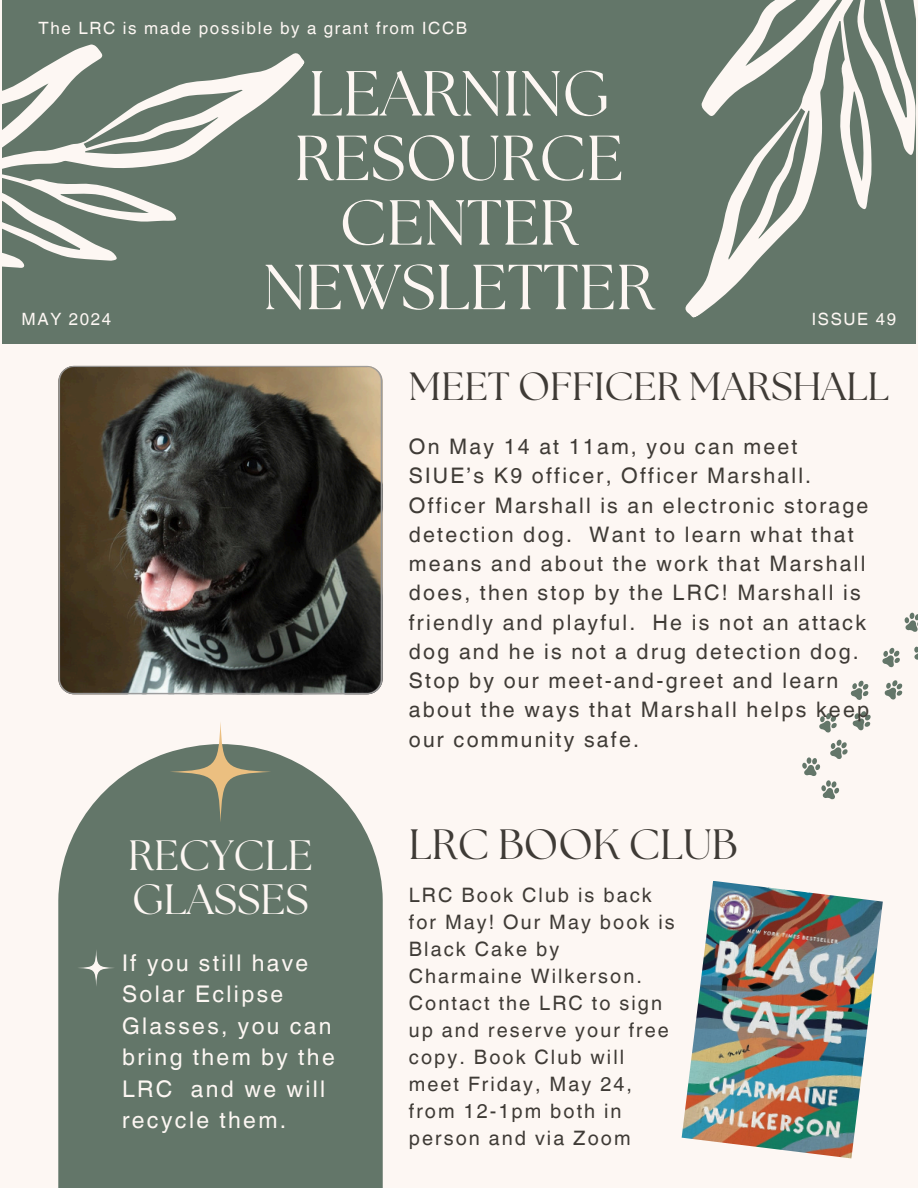
<style>
.page{position:relative;width:918px;height:1188px;background:#fdf7f3}
.page>*{position:absolute;margin:0;border:0;box-sizing:border-box;transform-origin:0 0}
.t1{font:63.45px/64.5px "The Seasons";color:#fdf7f3;text-align:center}
.t2{font:42.3px/43.3px "The Seasons";color:#fdf7f3}
.t3{font:42.3px "The Seasons";color:#3f3b36}
.t4{font:39.3px "The Seasons";color:#3f3b36}
.t5{font:22.95px/31.5px "Helvetica World";letter-spacing:.105em;color:#fdf7f3}
.t6{font:21.45px/29.2px "Helvetica World";letter-spacing:.105em;color:#3f3b36}
.t7{font:19.95px/27px "Helvetica World";letter-spacing:.105em;color:#3f3b36}
.t8{font:16.95px "Helvetica World";letter-spacing:.095em;color:#fdf7f3}
</style>
<div class="page">
<div style="left:2px;top:0;width:914px;height:344px;background:#637669"></div>
<img style="left:58px;top:366px;width:325px;height:328px;border-radius:16px">
<svg style="left:58px;top:750px;width:325px;height:438px;fill:#637669"></svg>
<svg style="left:77px;top:949px;width:38px;height:37px"></svg>
<svg style="left:2px;top:44px;width:305px;height:390px"></svg>
<svg style="left:685px;top:0;width:231px;height:318px"></svg>
<svg style="left:170px;top:721px;width:101px;height:101px;fill:#637669"></svg>
<img style="left:682px;top:881px;width:201px;height:277px">
<svg style="left:802px;top:739px;width:46px;height:60px"></svg>
<svg style="left:852px;top:711px;width:19px;height:20px"></svg>
<svg style="left:850px;top:680px;width:19px;height:20px"></svg>
<svg style="left:819px;top:713px;width:18px;height:20px"></svg>
<svg style="left:884px;top:680px;width:19px;height:20px"></svg>
<svg style="left:882px;top:647px;width:18px;height:21px"></svg>
<svg style="left:914px;top:647px;width:4px;height:13px"></svg>
<svg style="left:905px;top:613px;width:13px;height:19px"></svg>
<h1 class="t8" style="left:39px;top:18px;width:430px">The LRC is made possible by a grant from ICCB</h1>
<p class="t1" style="left:263px;top:65px;width:393px">LEARNING<br>RESOURCE<br>CENTER<br>NEWSLETTER</p>
<h5 class="t8" style="left:21px;top:309px;width:91px">MAY 2024</h5>
<h5 class="t8" style="left:812px;top:309px;width:86px">ISSUE 49</h5>
<p class="t2" style="left:128px;top:837px;width:186px">RECYCLE<br>GLASSES</p>
<h3 class="t5" style="left:122px;top:947px;width:214px">If you still have<br>Solar Eclipse<br>Glasses, you can bring them by the<br>LRC and we will recycle them.</h3>
<h2 class="t4" style="left:409px;top:368px;width:482px">MEET OFFICER MARSHALL</h2>
<p class="t6" style="left:409px;top:432px;width:462px">On May 14 at 11am, you can meet SIUE’s K9 officer, Officer Marshall.<br>Officer Marshall is an electronic storage detection dog. Want to learn what that means and about the work that Marshall does, then stop by the LRC! Marshall is friendly and playful. He is not an attack dog and he is not a drug detection dog.<br>Stop by our meet-and-greet and learn about the ways that Marshall helps keep our community safe.</p>
<p class="t3" style="left:409px;top:825px;width:330px">LRC BOOK CLUB</p>
<p class="t7" style="left:409px;top:881px;width:267px">LRC Book Club is back for May! Our May book is<br>Black Cake by<br>Charmaine Wilkerson.<br>Contact the LRC to sign up and reserve your free copy. Book Club will meet Friday, May 24, from 12-1pm both in person and via Zoom</p>
</div>
